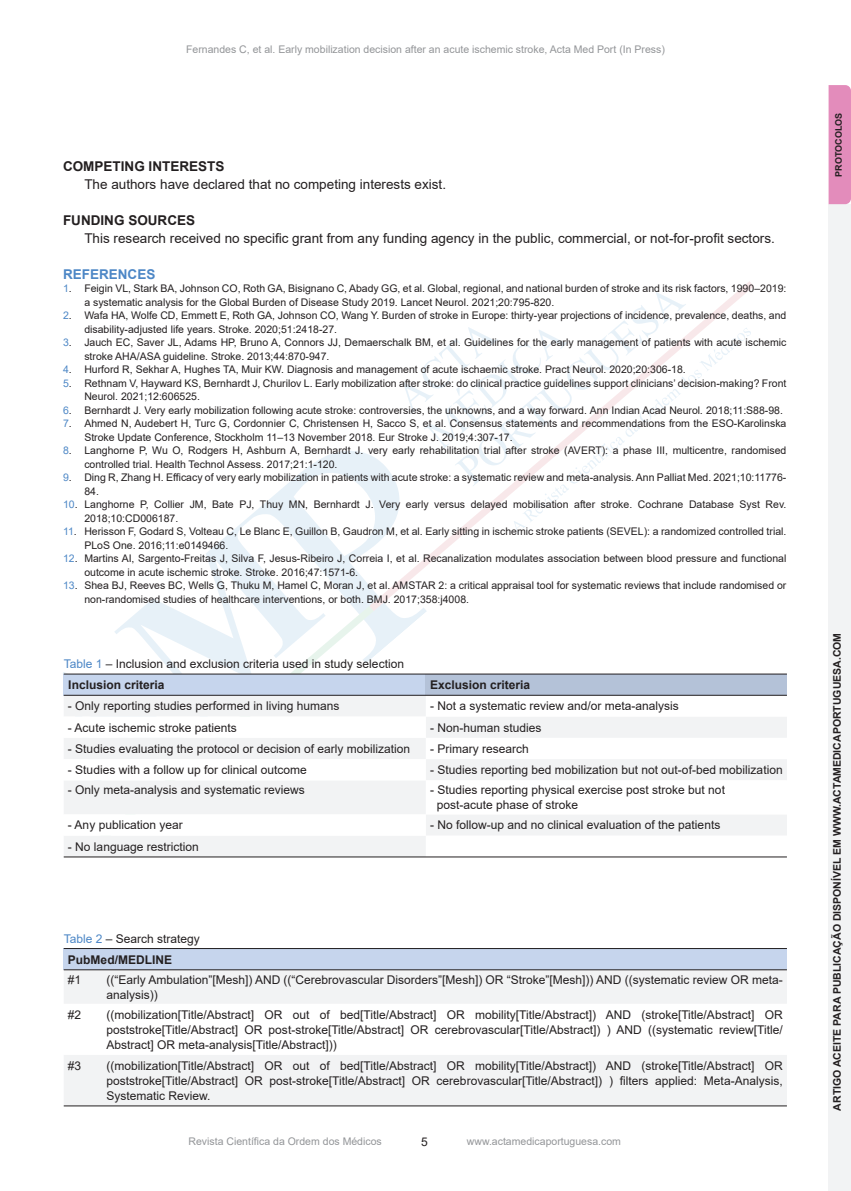
<style>
.page{position:relative;width:851px;height:1191px;background:#fff}
.page>*{position:absolute;margin:0;border:0;box-sizing:border-box;transform-origin:0 0}
.t1{font:13.5px "Arial";color:#231f20}
.t2{font:700 13.5px "Arial";color:#231f20}
.t3{font:700 13.5px "Arial";color:#4d87c6}
.t4{font:12px/15px "Arial";color:#231f20}
.t5{font:700 12px "Arial";color:#231f20}
.t6{font:10.5px/13.5px "Arial";color:#231f20}
.t7{font:10.5px "Arial";color:#939598}
.t8{font:700 10.5px "Arial";color:#231f20}
.t9{font:700 9px "Arial";color:#231f20}
.s1{color:#4d87c6}
.s2{font-style:italic}
.s3{font-weight:700}
</style>
<div class="page">
<svg style="left:145px;top:521px;width:99px;height:85px"></svg>
<svg style="left:244px;top:451px;width:183px;height:205px"></svg>
<svg style="left:90px;top:606px;width:284px;height:68px"></svg>
<svg style="left:369px;top:281px;width:385px;height:330px"></svg>
<div style="left:828px;top:204px;width:23px;height:987px;background:#f2f3f4"></div>
<div style="left:828px;top:85px;width:23px;height:119px;background:#e38cbb"></div>
<div style="left:64px;top:674px;width:362px;height:21px;background:#c6d5ed"></div>
<div style="left:426px;top:674px;width:361px;height:21px;background:#b4c2d8"></div>
<svg style="left:64px;top:696px;width:723px;height:160px"></svg>
<hr style="left:64px;top:674px;width:723px;height:1px;background:#231f20">
<hr style="left:64px;top:695px;width:723px;height:1px;background:#231f20">
<hr style="left:64px;top:856px;width:723px;height:1px;background:#231f20">
<div style="left:64px;top:948px;width:723px;height:21px;background:#c6d5ed"></div>
<div style="left:64px;top:970px;width:723px;height:135px;background:#f2f3f4"></div>
<svg style="left:64px;top:1003px;width:723px;height:51px"></svg>
<hr style="left:64px;top:948px;width:723px;height:1px;background:#231f20">
<hr style="left:64px;top:969px;width:723px;height:1px;background:#231f20">
<hr style="left:64px;top:1105px;width:723px;height:1px;background:#231f20">
<p class="t7" style="left:186px;top:42px;width:480px">Fernandes C, et al. Early mobilization decision after an acute ischemic stroke, Acta Med Port (In Press)</p>
<p class="t2" style="left:63px;top:156px;width:163px">COMPETING INTERESTS</p>
<p class="t1" style="left:84px;top:174px;width:363px">The authors have declared that no competing interests exist.</p>
<p class="t2" style="left:63px;top:210px;width:134px">FUNDING SOURCES</p>
<p class="t1" style="left:84px;top:228px;width:692px">This research received no specific grant from any funding agency in the public, commercial, or not-for-profit sectors.</p>
<p class="t3" style="left:63px;top:264px;width:94px">REFERENCES</p>
<p class="t6" style="left:84px;top:282px;width:703px;text-indent:-21px"><span class="s1">1</span>. Feigin VL, Stark BA, Johnson CO, Roth GA, Bisignano C, Abady GG, et al. Global, regional, and national burden of stroke and its risk factors, 1990–2019: a systematic analysis for the Global Burden of Disease Study 2019. Lancet Neurol. 2021;20:795-820.</p>
<p class="t6" style="left:84px;top:309px;width:703px;text-indent:-21px"><span class="s1">2</span>. Wafa HA, Wolfe CD, Emmett E, Roth GA, Johnson CO, Wang Y. Burden of stroke in Europe: thirty-year projections of incidence, prevalence, deaths, and disability-adjusted life years. Stroke. 2020;51:2418-27.</p>
<p class="t6" style="left:84px;top:336px;width:703px;text-indent:-21px"><span class="s1">3</span>. Jauch EC, Saver JL, Adams HP, Bruno A, Connors JJ, Demaerschalk BM, et al. Guidelines for the early management of patients with acute ischemic stroke AHA/ASA guideline. Stroke. 2013;44:870-947.</p>
<p class="t6" style="left:63px;top:363px;width:624px"><span class="s1">4</span>. Hurford R, Sekhar A, Hughes TA, Muir KW. Diagnosis and management of acute ischaemic stroke. Pract Neurol. 2020;20:306-18.</p>
<p class="t6" style="left:84px;top:376px;width:703px;text-indent:-21px"><span class="s1">5</span>. Rethnam V, Hayward KS, Bernhardt J, Churilov L. Early mobilization after stroke: do clinical practice guidelines support clinicians’ decision-making? Front<br>Neurol. 2021;12:606525.</p>
<p class="t6" style="left:63px;top:403px;width:721px"><span class="s1">6</span>. Bernhardt J. Very early mobilization following acute stroke: controversies, the unknowns, and a way forward. Ann Indian Acad Neurol<span class="s2">.</span> 2018;11:S88-98.</p>
<p class="t6" style="left:84px;top:417px;width:703px;text-indent:-21px"><span class="s1">7</span>. Ahmed N, Audebert H, Turc G, Cordonnier C, Christensen H, Sacco S, et al. Consensus statements and recommendations from the ESO-Karolinska<br>Stroke Update Conference, Stockholm 11–13 November 2018. Eur Stroke J. 2019;4:307-17.</p>
<p class="t6" style="left:84px;top:444px;width:703px;text-indent:-21px"><span class="s1">8</span>. Langhorne P, Wu O, Rodgers H, Ashburn A, Bernhardt J. very early rehabilitation trial after stroke (AVERT): a phase III, multicentre, randomised controlled trial. Health Technol Assess. 2017;21:1-120.</p>
<p class="t6" style="left:84px;top:471px;width:703px;text-indent:-21px"><span class="s1">9</span>. Ding R, Zhang H. Efficacy of very early mobilization in patients with acute stroke: a systematic review and meta-analysis. Ann Palliat Med. 2021;10:11776-<br>84.</p>
<p class="t6" style="left:84px;top:498px;width:703px;text-indent:-21px"><span class="s1">10</span>. Langhorne P, Collier JM, Bate PJ, Thuy MN, Bernhardt J. Very early versus delayed mobilisation after stroke. Cochrane Database Syst Rev.<br>2018;10:CD006187.</p>
<p class="t6" style="left:84px;top:525px;width:703px;text-indent:-21px"><span class="s1">11</span>. Herisson F, Godard S, Volteau C, Le Blanc E, Guillon B, Gaudron M, et al. Early sitting in ischemic stroke patients (SEVEL): a randomized controlled trial.<br>PLoS One. 2016;11:e0149466.</p>
<p class="t6" style="left:84px;top:552px;width:703px;text-indent:-21px"><span class="s1">12</span>. Martins AI, Sargento-Freitas J, Silva F, Jesus-Ribeiro J, Correia I, et al. Recanalization modulates association between blood pressure and functional outcome in acute ischemic stroke. Stroke. 2016;47:1571-6.</p>
<p class="t6" style="left:84px;top:579px;width:703px;text-indent:-21px"><span class="s1">13</span>. Shea BJ, Reeves BC, Wells G, Thuku M, Hamel C, Moran J, et al. AMSTAR 2: a critical appraisal tool for systematic reviews that include randomised or non-randomised studies of healthcare interventions, or both. BMJ. 2017;358:j4008.</p>
<p class="t4" style="left:68px;top:653px;width:337px;line-height:21px;text-indent:-4px"><span class="s1">Table 1</span> – Inclusion and exclusion criteria used in study selection<br><span class="s3">Inclusion criteria</span></p>
<p class="t5" style="left:430px;top:676px;width:102px">Exclusion criteria</p>
<p class="t4" style="left:68px;top:698px;width:273px">- Only reporting studies performed in living humans</p>
<p class="t4" style="left:430px;top:698px;width:250px">- Not a systematic review and/or meta-analysis</p>
<p class="t4" style="left:68px;top:720px;width:170px">- Acute ischemic stroke patients</p>
<p class="t4" style="left:430px;top:720px;width:113px">- Non-human studies</p>
<p class="t4" style="left:68px;top:741px;width:344px">- Studies evaluating the protocol or decision of early mobilization</p>
<p class="t4" style="left:430px;top:741px;width:100px">- Primary research</p>
<p class="t4" style="left:68px;top:762px;width:240px">- Studies with a follow up for clinical outcome</p>
<p class="t4" style="left:430px;top:762px;width:354px">- Studies reporting bed mobilization but not out-of-bed mobilization</p>
<p class="t4" style="left:68px;top:782px;width:238px">- Only meta-analysis and systematic reviews</p>
<p class="t4" style="left:437px;top:782px;width:290px;text-indent:-7px">- Studies reporting physical exercise post stroke but not post-acute phase of stroke</p>
<p class="t4" style="left:68px;top:817px;width:116px">- Any publication year</p>
<p class="t4" style="left:430px;top:817px;width:292px">- No follow-up and no clinical evaluation of the patients</p>
<p class="t4" style="left:68px;top:839px;width:132px">- No language restriction</p>
<p class="t4" style="left:68px;top:927px;width:133px;line-height:21px;text-indent:-4px"><span class="s1">Table 2</span> – Search strategy<br><span class="s3">PubMed/MEDLINE</span></p>
<p class="t4" style="left:68px;top:972px;width:15px">#1</p>
<p class="t4" style="left:106px;top:972px;width:678px">((“Early Ambulation”[Mesh]) AND ((“Cerebrovascular Disorders”[Mesh]) OR “Stroke”[Mesh])) AND ((systematic review OR meta&shy;analysis))</p>
<p class="t4" style="left:68px;top:1007px;width:15px">#2</p>
<p class="t4" style="left:106px;top:1007px;width:678px;text-align:justify">((mobilization[Title/Abstract] OR out of bed[Title/Abstract] OR mobility[Title/Abstract]) AND (stroke[Title/Abstract] OR poststroke[Title/Abstract] OR post-stroke[Title/Abstract] OR cerebrovascular[Title/Abstract]) ) AND ((systematic review[Title/ Abstract] OR meta-analysis[Title/Abstract]))</p>
<p class="t4" style="left:68px;top:1058px;width:15px">#3</p>
<p class="t4" style="left:106px;top:1058px;width:678px;text-align:justify">((mobilization[Title/Abstract] OR out of bed[Title/Abstract] OR mobility[Title/Abstract]) AND (stroke[Title/Abstract] OR poststroke[Title/Abstract] OR post-stroke[Title/Abstract] OR cerebrovascular[Title/Abstract]) ) filters applied: Meta-Analysis, Systematic Review.</p>
<p class="t7" style="left:189px;top:1134px;width:195px">Revista Científica da Ordem dos Médicos</p>
<p class="t4" style="left:421px;top:1134px;width:8px">5</p>
<p class="t7" style="left:467px;top:1134px;width:156px">www.actamedicaportuguesa.com</p>
<p class="t9" style="left:832px;top:176px;width:65px;rotate:-90deg">PROTOCOLOS</p>
<p class="t8" style="left:829px;top:1110px;width:479px;rotate:-90deg">ARTIGO ACEITE PARA PUBLICAÇÃO DISPONÍVEL EM WWW.ACTAMEDICAPORTUGUESA.COM</p>
</div>
